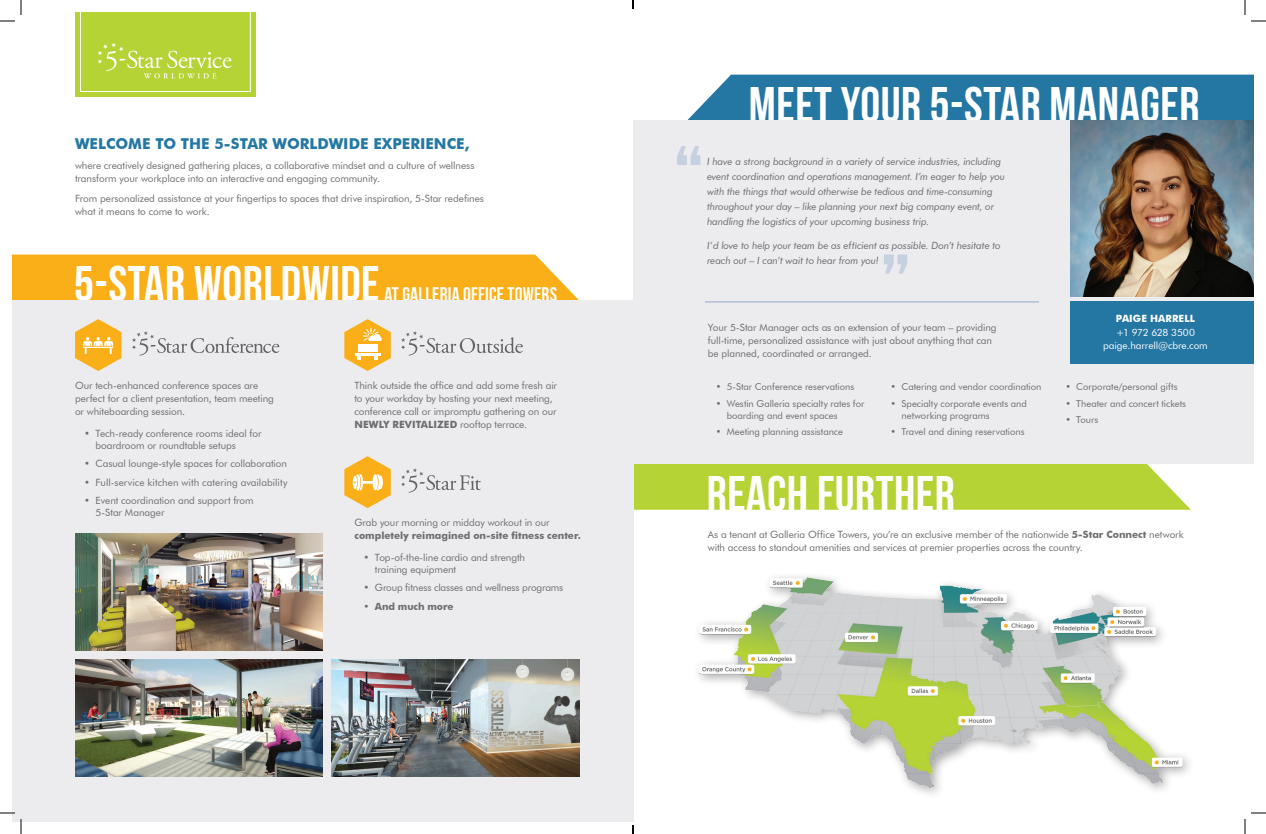
<style>
.page{position:relative;width:1266px;height:834px;background:#fff}
.page>*{position:absolute;margin:0;border:0;box-sizing:border-box;transform-origin:0 0}
.t1{font:50px "Bebas Neue";letter-spacing:.01em;color:#fff}
.t2{font:19.7px "Bebas Neue";letter-spacing:.01em;color:#fff}
.t3{font:700 15px "Futura BT";color:#2477a3}
.t4{font:10px/13px "Futura BT";letter-spacing:-.005em;color:#6c6d70}
.t5{font:italic 10px/15px "Futura BT";letter-spacing:-.01em;color:#6c6d70}
.t6{font:700 10px "Futura BT";color:#6c6d70}
.t7{font:10px/13px "Futura BT";letter-spacing:-.005em;color:#fff;text-align:center}
.t8{font:700 10px "Futura BT";letter-spacing:.01em;color:#fff}
.t9{font:9.5px/12px "Futura BT";color:#6c6d70}
.s1{font-weight:700}
.s2{font-weight:400}
</style>
<div class="page">
<img style="left:698px;top:576px;width:491px;height:218px">
<div style="left:633px;top:464px;width:558px;height:46px;background:#b5d334"></div>
<div style="left:687px;top:75px;width:567px;height:46px;background:#2477a3"></div>
<div style="left:12px;top:255px;width:567px;height:46px;background:#faaf18"></div>
<div style="left:634px;top:121px;width:620px;height:343px;background:#ececee"></div>
<div style="left:75px;top:12px;width:181px;height:85px;background:#b5d334"></div>
<svg style="left:80px;top:12px;width:171px;height:80px"></svg>
<div style="left:12px;top:301px;width:621px;height:521px;background:#ececee"></div>
<svg style="left:344px;top:319px;width:47px;height:52px"></svg>
<svg style="left:401px;top:331px;width:122px;height:25px"></svg>
<img style="left:75px;top:660px;width:248px;height:117px">
<img style="left:75px;top:534px;width:248px;height:117px">
<img style="left:332px;top:660px;width:247px;height:117px">
<img style="left:1070px;top:121px;width:184px;height:176px">
<svg style="left:884px;top:255px;width:23px;height:19px"></svg>
<svg style="left:677px;top:146px;width:23px;height:19px"></svg>
<hr style="left:705px;top:302px;width:334px;height:1px;background:#94acc8">
<svg style="left:75px;top:319px;width:46px;height:52px"></svg>
<svg style="left:132px;top:331px;width:147px;height:25px"></svg>
<svg style="left:401px;top:468px;width:80px;height:25px"></svg>
<svg style="left:344px;top:456px;width:47px;height:52px"></svg>
<div style="left:1070px;top:302px;width:184px;height:62px;background:#2477a3"></div>
<svg style="left:0;top:0;width:22px;height:22px"></svg>
<svg style="left:0;top:812px;width:22px;height:22px"></svg>
<svg style="left:1244px;top:0;width:22px;height:22px"></svg>
<svg style="left:1244px;top:812px;width:22px;height:22px"></svg>
<svg style="left:632px;top:0;width:2px;height:9px"></svg>
<svg style="left:632px;top:825px;width:2px;height:9px"></svg>
<h3 class="t3" style="left:75px;top:134px;width:396px">WELCOME TO THE 5-STAR WORLDWIDE EXPERIENCE,</h3>
<p class="t4" style="left:75px;top:159px;width:401px">where creatively designed gathering places, a collaborative mindset and a culture of wellness transform your workplace into an interactive and engaging community.</p>
<p class="t4" style="left:75px;top:192px;width:410px">From personalized assistance at your fingertips to spaces that drive inspiration, 5-Star redefines what it means to come to work.</p>
<h1 class="t1" style="left:74px;top:257px;width:307px">5-STAR WORLDWIDE</h1>
<h2 class="t2" style="left:384px;top:283px;width:174px">AT GALLERIA OFFICE TOWERS</h2>
<p class="t4" style="left:75px;top:379px;width:200px">Our tech-enhanced conference spaces are perfect for a client presentation, team meeting or whiteboarding session.</p>
<p class="t4" style="left:96px;top:427px;width:168px;line-height:12px;text-indent:-11px">• Tech-ready conference rooms ideal for boardroom or roundtable setups</p>
<p class="t4" style="left:84px;top:457px;width:205px">• Casual lounge-style spaces for collaboration</p>
<p class="t4" style="left:84px;top:475px;width:205px">• Full-service kitchen with catering availability</p>
<p class="t4" style="left:96px;top:494px;width:160px;line-height:12px;text-indent:-12px">• Event coordination and support from<br>5-Star Manager</p>
<p class="t4" style="left:354px;top:379px;width:204px">Think outside the office and add some fresh air to your workday by hosting your next meeting, conference call or impromptu gathering on our <span class="s1">NEWLY REVITALIZED</span> rooftop terrace.</p>
<p class="t4" style="left:354px;top:516px;width:197px">Grab your morning or midday workout in our</p>
<p class="t6" style="left:354px;top:529px;width:228px">completely reimagined on-site fitness center.</p>
<p class="t4" style="left:375px;top:551px;width:152px;line-height:12px;text-indent:-12px">• Top-of-the-line cardio and strength training equipment</p>
<p class="t4" style="left:363px;top:581px;width:201px">• Group fitness classes and wellness programs</p>
<p class="t6" style="left:363px;top:600px;width:92px"><span class="s2">•</span> And much more</p>
<h1 class="t1" style="left:749px;top:77px;width:452px">MEET YOUR 5-STAR MANAGER</h1>
<p class="t5" style="left:707px;top:154px;width:299px">I have a strong background in a variety of service industries, including event coordination and operations management. I’m eager to help you with the things that would otherwise be tedious and time-consuming throughout your day – like planning your next big company event, or handling the logistics of your upcoming business trip.</p>
<p class="t5" style="left:707px;top:238px;width:295px">I’d love to help your team be as efficient as possible. Don’t hesitate to reach out – I can’t wait to hear from you!</p>
<p class="t4" style="left:708px;top:321px;width:290px">Your 5-Star Manager acts as an extension of your team – providing full-time, personalized assistance with just about anything that can be planned, coordinated or arranged.</p>
<p class="t9" style="left:716px;top:380px;width:140px">• 5-Star Conference reservations</p>
<p class="t9" style="left:727px;top:397px;width:139px;text-indent:-11px">• Westin Galleria specialty rates for boarding and event spaces</p>
<p class="t9" style="left:716px;top:426px;width:129px">• Meeting planning assistance</p>
<p class="t9" style="left:891px;top:380px;width:152px">• Catering and vendor coordination</p>
<p class="t9" style="left:902px;top:397px;width:127px;text-indent:-11px">• Specialty corporate events and networking programs</p>
<p class="t9" style="left:891px;top:426px;width:135px">• Travel and dining reservations</p>
<h1 class="t1" style="left:707px;top:466px;width:250px">REACH FURTHER</h1>
<p class="t8" style="left:1116px;top:313px;width:81px">PAIGE HARRELL</p>
<p class="t7" style="left:1103px;top:326px;width:106px">+1 972 628 3500 paige.harrell@cbre.com</p>
<p class="t9" style="left:1065px;top:380px;width:114px">• Corporate/personal gifts</p>
<p class="t9" style="left:1065px;top:397px;width:122px">• Theater and concert tickets</p>
<p class="t9" style="left:1065px;top:414px;width:34px">• Tours</p>
<p class="t4" style="left:708px;top:528px;width:477px">As a tenant at Galleria Office Towers, you’re an exclusive member of the nationwide <span class="s1">5-Star Connect</span> network with access to standout amenities and services at premier properties across the country.</p>
</div>
